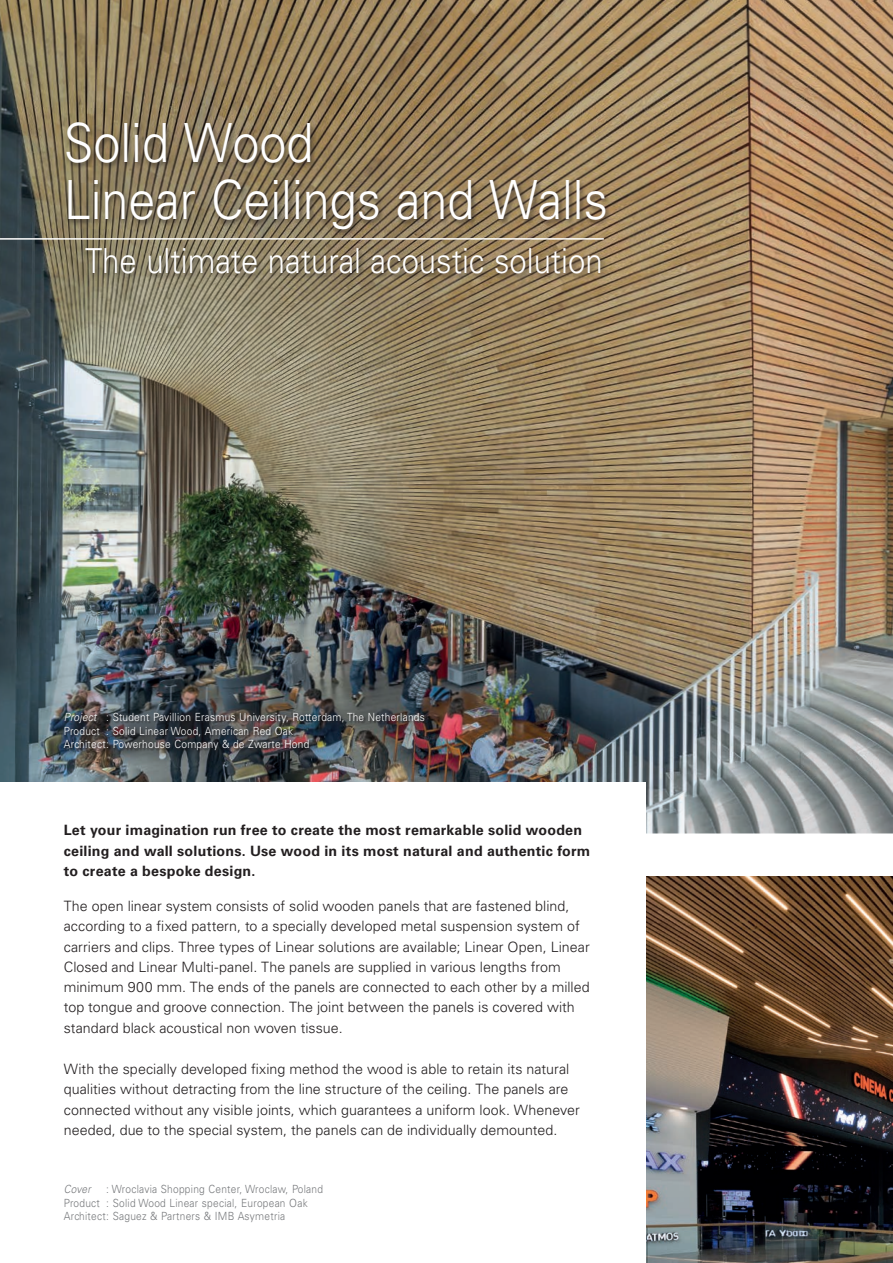
<style>
.page{position:relative;width:893px;height:1263px;background:#fff}
.page>*{position:absolute;margin:0;border:0;box-sizing:border-box;transform-origin:0 0}
.t1{font:300 54px/57px "Univers LT Std";color:#fff;scale:.9 1}
.t2{font:300 34.5px "Univers LT Std";color:#fff;scale:.9 1}
.t3{font:300 14.25px/20.2px "Univers LT Std";color:#231f20}
.t4{font:700 14.25px/20.2px "Univers LT Std";letter-spacing:.015em;color:#231f20}
.t5{font:300 11.25px/13.5px "Univers LT Std";letter-spacing:.025em;color:#fff;scale:.9 1}
.t6{font:300 11.25px/13.5px "Univers LT Std";letter-spacing:.025em;color:#76787b;scale:.9 1}
.t7{font:italic 300 11.25px "Univers LT Std";letter-spacing:.015em;color:#76787b;scale:.9 1}
.s1{font-style:italic}
</style>
<div class="page">
<img style="left:0;top:0;width:893px;height:833px">
<img style="left:646px;top:876px;width:247px;height:387px">
<hr style="left:0;top:238px;width:604px;height:2px;background:#fff">
<div style="left:64px;top:121px;width:548px;height:160px;background:#231f20;opacity:.65"></div>
<div style="left:45px;top:694px;width:398px;height:75px;background:#231f20;opacity:.45"></div>
<div style="left:0;top:782px;width:646px;height:73px;background:#fff"></div>
<h1 class="t1" style="left:64px;top:115px;width:606px">Solid Wood<br>Linear Ceilings and Walls</h1>
<h2 class="t2" style="left:85px;top:240px;width:577px">The ultimate natural acoustic solution</h2>
<p class="t5" style="left:64px;top:711px;width:403px"><span class="s1">Project</span> : Student Pavillion Erasmus University, Rotterdam, The Netherlands<br>Product : Solid Linear Wood, American Red Oak<br>Architect: Powerhouse Company &amp; de Zwarte Hond</p>
<p class="t4" style="left:64px;top:820px;width:528px">Let your imagination run free to create the most remarkable solid wooden ceiling and wall solutions. Use wood in its most natural and authentic form to create a bespoke design.</p>
<p class="t3" style="left:64px;top:896px;width:527px">The open linear system consists of solid wooden panels that are fastened blind, according to a fixed pattern, to a specially developed metal suspension system of carriers and clips. Three types of Linear solutions are available; Linear Open, Linear Closed and Linear Multi-panel. The panels are supplied in various lengths from minimum 900 mm. The ends of the panels are connected to each other by a milled top tongue and groove connection. The joint between the panels is covered with standard black acoustical non woven tissue.</p>
<p class="t3" style="left:64px;top:1059px;width:517px">With the specially developed fixing method the wood is able to retain its natural qualities without detracting from the line structure of the ceiling. The panels are connected without any visible joints, which guarantees a uniform look. Whenever needed, due to the special system, the panels can de individually demounted.</p>
<p class="t6" style="left:64px;top:1183px;width:290px;text-indent:43px">: Wroclavia Shopping Center, Wroclaw, Poland<br>Product : Solid Wood Linear special, European Oak<br>Architect: Saguez &amp; Partners &amp; IMB Asymetria</p>
<p class="t7" style="left:64px;top:1183px;width:32px">Cover</p>
</div>
